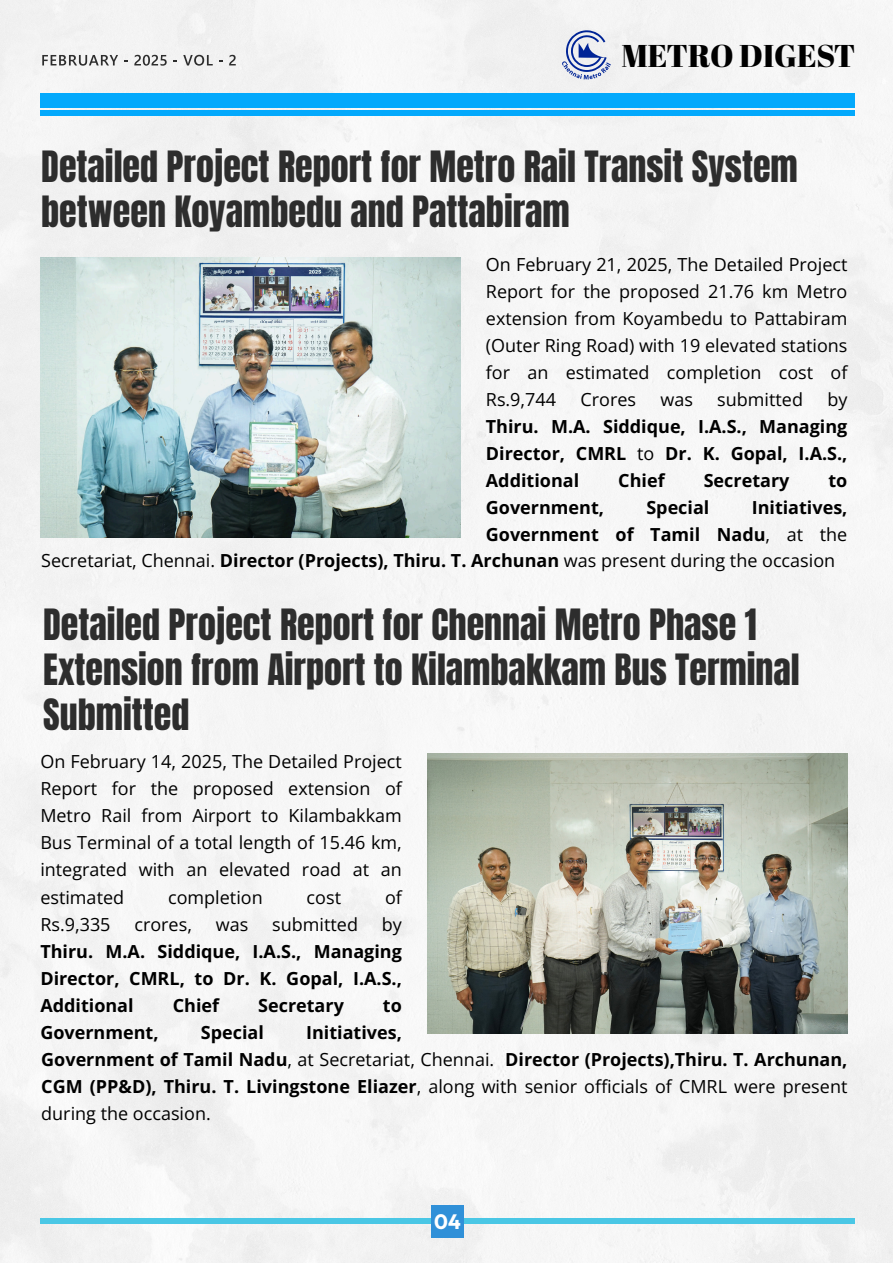
<style>
.page{position:relative;width:893px;height:1263px;background:#f5f5f5}
.page>*{position:absolute;margin:0;border:0;box-sizing:border-box;transform-origin:0 0}
.t1{font:36px/45px "Anton";color:#2d2d2d}
.t2{font:31.5px "Abril Fatface";color:#000}
.t3{font:700 20.85px "Outfit";color:#fff}
.t4{font:18px/27px "Open Sans";color:#000;text-align:justify}
.t5{font:700 18px/27px "Open Sans";color:#000;text-align:justify}
.s1{font-weight:400}
.s2{font-weight:700}
</style>
<div class="page">
<svg style="left:562px;top:30px;width:49px;height:49px"></svg>
<div style="left:41px;top:93px;width:814px;height:14px;background:#03a9fc"></div>
<div style="left:41px;top:111px;width:814px;height:5px;background:#03a9fc"></div>
<div style="left:40px;top:1218px;width:814px;height:6px;background:#4ac7e5"></div>
<div style="left:431px;top:1205px;width:32px;height:32px;background:#3090d8"></div>
<img style="left:40px;top:257px;width:420px;height:280px">
<img style="left:427px;top:753px;width:420px;height:280px">
<svg style="left:42px;top:55px;width:76px;height:11px"></svg>
<svg style="left:134px;top:55px;width:33px;height:11px"></svg>
<svg style="left:183px;top:55px;width:30px;height:11px"></svg>
<svg style="left:229px;top:55px;width:7px;height:10px"></svg>
<h2 class="t2" style="left:621px;top:33px;width:235px">METRO DIGEST</h2>
<h1 class="t1" style="left:41px;top:147px;width:758px">Detailed Project Report for Metro Rail Transit System between Koyambedu and Pattabiram</h1>
<p class="t4" style="left:486px;top:250px;width:363px">On February 21, 2025, The Detailed Project Report for the proposed 21.76 km Metro extension from Koyambedu to Pattabiram (Outer Ring Road) with 19 elevated stations for an estimated completion cost of Rs.9,744</p>
<p class="t4" style="left:580px;top:385px;width:57px">Crores</p>
<p class="t4" style="left:660px;top:385px;width:34px">was</p>
<p class="t4" style="left:717px;top:385px;width:87px">submitted</p>
<p class="t4" style="left:827px;top:385px;width:22px">by</p>
<p class="t5" style="left:486px;top:412px;width:363px">Thiru. M.A. Siddique, I.A.S., Managing Director, CMRL <span class="s1">to</span> Dr. K. Gopal, I.A.S., Additional</p>
<p class="t5" style="left:618px;top:466px;width:48px">Chief</p>
<p class="t5" style="left:704px;top:466px;width:87px">Secretary</p>
<p class="t5" style="left:828px;top:466px;width:20px">to</p>
<p class="t5" style="left:486px;top:493px;width:120px">Government,</p>
<p class="t5" style="left:646px;top:493px;width:65px">Special</p>
<p class="t5" style="left:486px;top:493px;width:363px;text-align:right">Initiatives,<br>Government of Tamil Nadu<span class="s1">, at the</span></p>
<p class="t4" style="left:41px;top:546px;width:795px">Secretariat, Chennai. <span class="s2">Director (Projects), Thiru. T. Archunan</span> was present during the occasion</p>
<h1 class="t1" style="left:43px;top:605px;width:758px">Detailed Project Report for Chennai Metro Phase 1<br>Extension from Airport to Kilambakkam Bus Terminal<br>Submitted</h1>
<p class="t4" style="left:40px;top:748px;width:363px">On February 14, 2025, The Detailed Project Report for the proposed extension of Metro Rail from Airport to Kilambakkam Bus Terminal of a total length of 15.46 km, integrated with an elevated road at an estimated</p>
<p class="t4" style="left:168px;top:883px;width:96px">completion</p>
<p class="t4" style="left:307px;top:883px;width:36px">cost</p>
<p class="t4" style="left:385px;top:883px;width:18px">of</p>
<p class="t4" style="left:40px;top:910px;width:72px">Rs.9,335</p>
<p class="t4" style="left:134px;top:910px;width:59px">crores,</p>
<p class="t4" style="left:216px;top:910px;width:34px">was</p>
<p class="t4" style="left:272px;top:910px;width:87px">submitted</p>
<p class="t4" style="left:382px;top:910px;width:22px">by</p>
<p class="t5" style="left:40px;top:937px;width:363px">Thiru. M.A. Siddique, I.A.S., Managing Director, CMRL, to Dr. K. Gopal, I.A.S., Additional</p>
<p class="t5" style="left:173px;top:991px;width:48px">Chief</p>
<p class="t5" style="left:258px;top:991px;width:87px">Secretary</p>
<p class="t5" style="left:383px;top:991px;width:20px">to</p>
<p class="t5" style="left:40px;top:1018px;width:120px">Government,</p>
<p class="t5" style="left:201px;top:1018px;width:65px">Special</p>
<p class="t5" style="left:41px;top:1018px;width:808px;text-align:left;text-indent:265px">Initiatives,<br>Government of Tamil Nadu<span class="s1">, at Secretariat, Chennai.</span> Director (Projects),Thiru. T. Archunan, CGM (PP&amp;D), Thiru. T. Livingstone Eliazer<span class="s1">, along with senior officials of CMRL were present during the occasion.</span></p>
<p class="t3" style="left:434px;top:1207px;width:28px">04</p>
</div>
